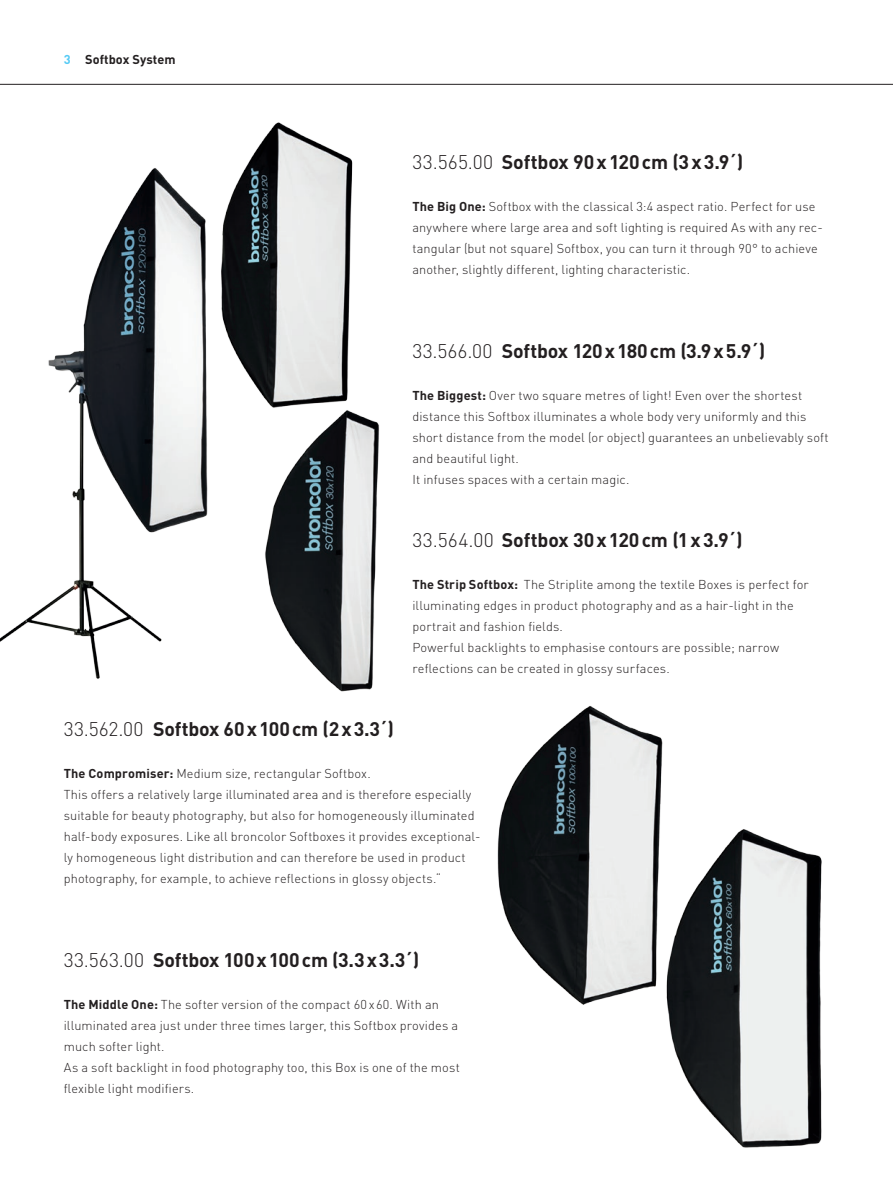
<style>
.page{position:relative;width:893px;height:1191px;background:#fff}
.page>*{position:absolute;margin:0;border:0;box-sizing:border-box;transform-origin:0 0}
.t1{font:700 19.5px "DIN";color:#231f20}
.t2{font:300 12.75px/21px "DIN";letter-spacing:.01em;color:#231f20}
.t3{font:700 12.75px "DIN";letter-spacing:.005em;color:#231f20}
.s1{color:#56cbf5}
.s2{font-weight:300}
.s3{font-weight:700}
</style>
<div class="page">
<img style="left:232px;top:122px;width:121px;height:284px">
<img style="left:0;top:168px;width:232px;height:511px">
<img style="left:265px;top:406px;width:115px;height:286px">
<img style="left:668px;top:829px;width:154px;height:319px">
<img style="left:497px;top:706px;width:177px;height:308px">
<hr style="left:0;top:84px;width:893px;height:1px;background:#231f20">
<p class="t3" style="left:64px;top:51px;width:113px"><span class="s1">3</span> Softbox System</p>
<h1 class="t1" style="left:412px;top:149px;width:332px"><span class="s2">33.565.00</span> Softbox 90x120cm (3x3.9´)</h1>
<p class="t2" style="left:412px;top:195px;width:412px"><span class="s3">The Big One:</span> Softbox with the classical 3:4 aspect ratio. Perfect for use anywhere where large area and soft lighting is required As with any rec&shy;tangular (but not square) Softbox, you can turn it through 90° to achieve another, slightly different, lighting characteristic.</p>
<h1 class="t1" style="left:412px;top:338px;width:354px"><span class="s2">33.566.00</span> Softbox 120x180cm (3.9x5.9´)</h1>
<p class="t2" style="left:412px;top:384px;width:418px"><span class="s3">The Biggest:</span> Over two square metres of light! Even over the shortest distance this Softbox illuminates a whole body very uniformly and this short distance from the model (or object) guarantees an unbelievably soft and beautiful light.<br>It infuses spaces with a certain magic.</p>
<h1 class="t1" style="left:412px;top:527px;width:332px"><span class="s2">33.564.00</span> Softbox 30x120cm (1x3.9´)</h1>
<p class="t2" style="left:412px;top:573px;width:398px"><span class="s3">The Strip Softbox:</span> The Striplite among the textile Boxes is perfect for illuminating edges in product photography and as a hair-light in the portrait and fashion fields.<br>Powerful backlights to emphasise contours are possible; narrow reflections can be created in glossy surfaces.</p>
<h1 class="t1" style="left:64px;top:716px;width:332px"><span class="s2">33.562.00</span> Softbox 60x100cm (2x3.3´)</h1>
<p class="t2" style="left:64px;top:762px;width:418px"><span class="s3">The Compromiser:</span> Medium size, rectangular Softbox.<br>This offers a relatively large illuminated area and is therefore especially suitable for beauty photography, but also for homogeneously illuminated half-body exposures. Like all broncolor Softboxes it provides exceptional&shy;ly homogeneous light distribution and can therefore be used in product photography, for example, to achieve reflections in glossy objects.“</p>
<h1 class="t1" style="left:64px;top:947px;width:357px"><span class="s2">33.563.00</span> Softbox 100x100cm (3.3x3.3´)</h1>
<p class="t2" style="left:64px;top:993px;width:397px"><span class="s3">The Middle One:</span> The softer version of the compact 60x60. With an illuminated area just under three times larger, this Softbox provides a much softer light.<br>As a soft backlight in food photography too, this Box is one of the most flexible light modifiers.</p>
</div>
